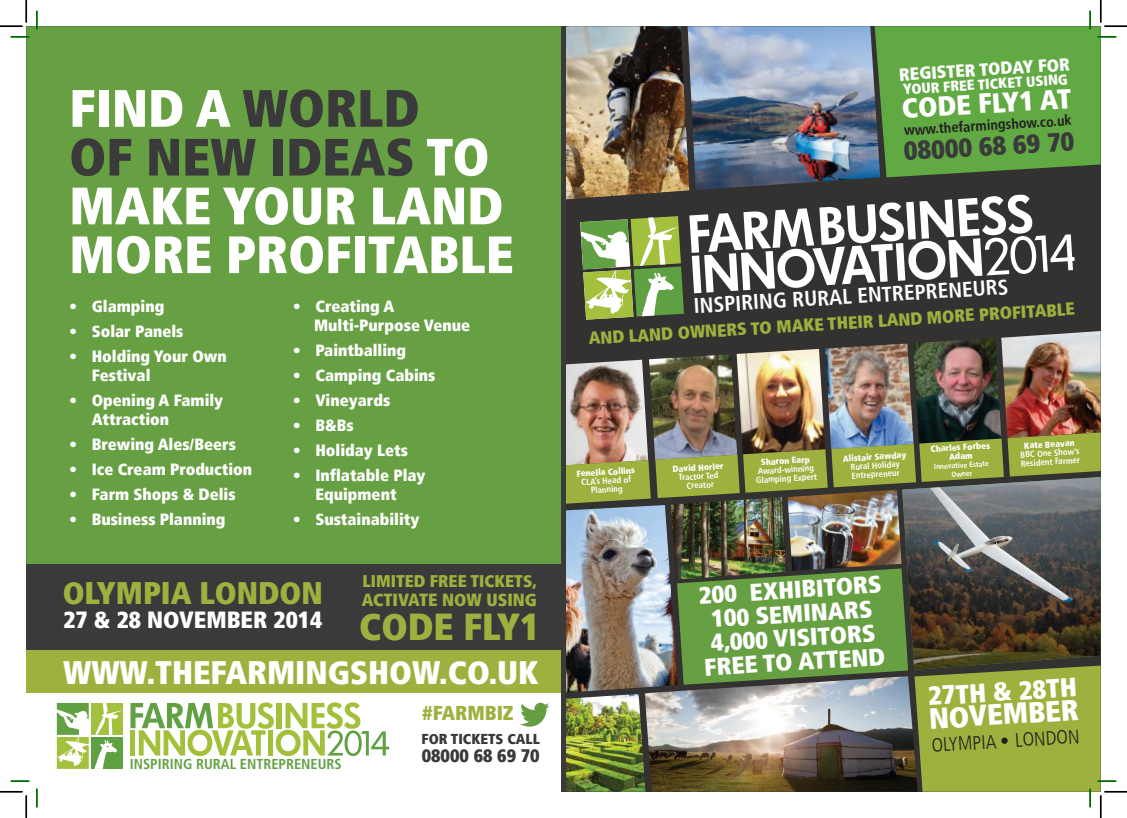
<style>
.page{position:relative;width:1127px;height:818px;background:#fff}
.page>*{position:absolute;margin:0;border:0;box-sizing:border-box;transform-origin:0 0}
.t1{font:900 condensed 52.5px/48.8px "Frutiger LT";color:#fff}
.t2{font:900 condensed 37.5px "Frutiger LT";color:#9eb13e}
.t3{font:900 condensed 32.5px "Frutiger LT";color:#fff}
.t4{font:900 condensed 31.12px "Frutiger LT";color:#9eb13e}
.t5{font:900 condensed 29.12px "Frutiger LT";color:#fff}
.t6{font:900 condensed 27.5px "Frutiger LT";color:#fff}
.t7{font:900 condensed 26.38px "Frutiger LT";color:#fff}
.t8{font:900 condensed 26.25px "Frutiger LT";color:#3b3a3b}
.t9{font:900 condensed 24.12px/24px "Frutiger LT";color:#fff;text-align:center}
.t10{font:900 condensed 23.38px "Frutiger LT";color:#fff}
.t11{font:700 condensed 21.38px "Frutiger LT";color:#fff}
.t12{font:900 condensed 20px "Frutiger LT";color:#9eb13e}
.t13{font:300 condensed 19.38px "Frutiger LT";color:#221f1f}
.t14{font:900 condensed 18.12px "Frutiger LT";color:#3b3a3b}
.t15{font:900 condensed 17.5px "Frutiger LT";color:#9eb13e}
.t16{font:900 condensed 17.5px "Frutiger LT";color:#fff}
.t17{font:900 condensed 16.88px "Frutiger LT";color:#9eb13e}
.t18{font:900 condensed 16.25px/18.8px "Frutiger LT";color:#fff}
.t19{font:700 condensed 14.38px "Frutiger LT";color:#62a143}
.t20{font:700 condensed 14.38px "Frutiger LT";color:#221f1f}
.t21{font:900 condensed 14.38px "Frutiger LT";color:#fff}
.t22{font:900 condensed 14.38px "Frutiger LT";color:#3b3a3b}
.t23{font:700 condensed 8.75px/8.8px "Frutiger LT";color:#fff;text-align:center}
.t24{font:900 condensed 8.75px/8.8px "Frutiger LT";color:#fff;text-align:center}
.t25{font:700 condensed 7.5px/8.8px "Frutiger LT";color:#fff;text-align:center}
.s1{color:#3b3a3b}
</style>
<div class="page">
<div style="left:26px;top:26px;width:1074px;height:766px;background:#343131"></div>
<img style="left:689px;top:26px;width:190px;height:164px">
<img style="left:566px;top:26px;width:123px;height:173px">
<img style="left:566px;top:360px;width:81px;height:72px">
<img style="left:649px;top:354px;width:87px;height:78px">
<img style="left:736px;top:349px;width:88px;height:83px">
<img style="left:825px;top:343px;width:87px;height:89px">
<img style="left:912px;top:338px;width:89px;height:94px">
<img style="left:1001px;top:331px;width:99px;height:101px">
<img style="left:566px;top:432px;width:534px;height:72px">
<img style="left:901px;top:477px;width:199px;height:193px">
<img style="left:787px;top:490px;width:114px;height:78px">
<img style="left:670px;top:497px;width:116px;height:71px">
<img style="left:560px;top:505px;width:117px;height:188px">
<img style="left:566px;top:694px;width:78px;height:98px">
<img style="left:644px;top:676px;width:270px;height:116px">
<svg style="left:676px;top:568px;width:231px;height:117px"></svg>
<div style="left:26px;top:26px;width:537px;height:579px;background:#67a043"></div>
<svg style="left:689px;top:194px;width:386px;height:99px"></svg>
<svg style="left:580px;top:216px;width:103px;height:104px"></svg>
<div style="left:26px;top:693px;width:537px;height:99px;background:#fff"></div>
<div style="left:91px;top:703px;width:32px;height:32px;background:#a4c13e"></div>
<div style="left:91px;top:737px;width:32px;height:32px;background:#5fa043"></div>
<svg style="left:130px;top:702px;width:259px;height:54px"></svg>
<svg style="left:57px;top:703px;width:65px;height:66px"></svg>
<div style="left:26px;top:564px;width:538px;height:88px;background:#3b3a3b"></div>
<svg style="left:520px;top:703px;width:29px;height:24px"></svg>
<div style="left:26px;top:650px;width:534px;height:43px;background:#9eb13e"></div>
<hr style="left:561px;top:26px;width:4px;height:766px;background:#3b3a3b">
<svg style="left:11px;top:36px;width:18px;height:2px"></svg>
<svg style="left:11px;top:780px;width:18px;height:2px"></svg>
<svg style="left:36px;top:11px;width:2px;height:18px"></svg>
<svg style="left:36px;top:788px;width:2px;height:19px"></svg>
<svg style="left:0;top:0;width:27px;height:27px"></svg>
<svg style="left:0;top:791px;width:27px;height:27px"></svg>
<svg style="left:874px;top:0;width:252px;height:177px"></svg>
<svg style="left:914px;top:665px;width:212px;height:153px"></svg>
<h1 class="t1" style="left:69px;top:88px;width:446px">FIND A <span class="s1">WORLD<br>OF NEW IDEAS</span> TO<br>MAKE YOUR LAND<br>MORE PROFITABLE</h1>
<p class="t18" style="left:69px;top:299px;width:96px">• Glamping</p>
<p class="t18" style="left:69px;top:324px;width:116px">• Solar Panels</p>
<p class="t18" style="left:92px;top:349px;width:136px;text-indent:-23px">• Holding Your Own<br>Festival</p>
<p class="t18" style="left:92px;top:392px;width:133px;text-indent:-23px">• Opening A Family<br>Attraction</p>
<p class="t18" style="left:69px;top:436px;width:168px">• Brewing Ales/Beers</p>
<p class="t18" style="left:69px;top:461px;width:184px">• Ice Cream Production</p>
<p class="t18" style="left:69px;top:486px;width:168px">• Farm Shops &amp; Delis</p>
<p class="t18" style="left:69px;top:511px;width:158px">• Business Planning</p>
<p class="t18" style="left:314px;top:299px;width:157px;text-indent:-21px">• Creating A<br>Multi-Purpose Venue</p>
<p class="t18" style="left:293px;top:342px;width:115px">• Paintballing</p>
<p class="t18" style="left:293px;top:367px;width:144px">• Camping Cabins</p>
<p class="t18" style="left:293px;top:392px;width:99px">• Vineyards</p>
<p class="t18" style="left:293px;top:417px;width:62px">• B&amp;Bs</p>
<p class="t18" style="left:293px;top:442px;width:117px">• Holiday Lets</p>
<p class="t18" style="left:293px;top:467px;width:134px;text-align:center">• Inflatable Play<br>Equipment</p>
<p class="t18" style="left:293px;top:511px;width:128px">• Sustainability</p>
<h3 class="t4" style="left:63px;top:580px;width:261px">OLYMPIA LONDON</h3>
<h3 class="t10" style="left:63px;top:610px;width:260px">27 &amp; 28 NOVEMBER 2014</h3>
<p class="t17" style="left:362px;top:574px;width:175px">LIMITED FREE TICKETS,</p>
<p class="t15" style="left:362px;top:593px;width:176px">ACTIVATE NOW USING</p>
<h2 class="t2" style="left:359px;top:611px;width:182px">CODE FLY1</h2>
<h3 class="t3" style="left:63px;top:660px;width:477px">WWW.THEFARMINGSHOW.CO.UK</h3>
<p class="t19" style="left:130px;top:755px;width:213px">INSPIRING RURAL ENTREPRENEURS</p>
<p class="t12" style="left:422px;top:705px;width:93px">#FARMBIZ</p>
<p class="t22" style="left:421px;top:733px;width:120px">FOR TICKETS CALL</p>
<p class="t14" style="left:421px;top:748px;width:119px">08000 68 69 70</p>
<p class="t16" style="left:898px;top:68px;width:172px;rotate:-4deg">REGISTER TODAY FOR</p>
<p class="t21" style="left:902px;top:84px;width:166px;rotate:-4deg">YOUR FREE TICKET USING</p>
<h3 class="t6" style="left:900px;top:98px;width:171px;rotate:-4deg">CODE FLY1 AT</h3>
<p class="t20" style="left:903px;top:125px;width:169px;rotate:-4deg">www.thefarmingshow.co.uk</p>
<h3 class="t8" style="left:903px;top:140px;width:172px;rotate:-3deg">08000 68 69 70</h3>
<h3 class="t11" style="left:692px;top:294px;width:316px;rotate:-4deg">INSPIRING RURAL ENTREPRENEURS</h3>
<p class="t15" style="left:588px;top:333px;width:488px;rotate:-4deg">AND LAND OWNERS TO MAKE THEIR LAND MORE PROFITABLE</p>
<p class="t24" style="left:576px;top:470px;width:60px;rotate:-3deg">Fenella Collins</p>
<p class="t23" style="left:581px;top:478px;width:51px;rotate:-3deg">CLA’s Head of<br>Planning</p>
<p class="t24" style="left:672px;top:465px;width:53px;rotate:-3deg">David Horler</p>
<p class="t23" style="left:678px;top:474px;width:41px;rotate:-3deg">Tractor Ted<br>Creator</p>
<p class="t24" style="left:760px;top:458px;width:50px;rotate:-3deg">Sharon Earp</p>
<p class="t23" style="left:755px;top:467px;width:63px;rotate:-3deg">Award-winning<br>Glamping Expert</p>
<p class="t24" style="left:842px;top:455px;width:65px;rotate:-3deg">Alistair Sawday</p>
<p class="t23" style="left:850px;top:463px;width:51px;text-align:left;rotate:-3deg">Rural Holiday<br>Entrepreneur</p>
<p class="t24" style="left:930px;top:445px;width:61px;rotate:-3deg">Charles Forbes<br>Adam</p>
<p class="t25" style="left:933px;top:463px;width:56px;rotate:-4deg">Innovative Estate<br>Owner</p>
<p class="t24" style="left:1023px;top:442px;width:52px;rotate:-3deg">Kate Beavan</p>
<p class="t23" style="left:1019px;top:451px;width:61px;text-align:left;rotate:-3deg">BBC One Show’s<br>Resident Farmer</p>
<h3 class="t9" style="left:698px;top:586px;width:184px;rotate:-4deg">200 EXHIBITORS<br>100 SEMINARS<br>4,000 VISITORS<br>FREE TO ATTEND</h3>
<h3 class="t7" style="left:927px;top:686px;width:150px;rotate:-4deg">27TH &amp; 28TH</h3>
<h3 class="t5" style="left:927px;top:707px;width:151px;rotate:-4deg">NOVEMBER</h3>
<p class="t13" style="left:930px;top:733px;width:150px;rotate:-3deg">OLYMPIA LONDON</p>
</div>
